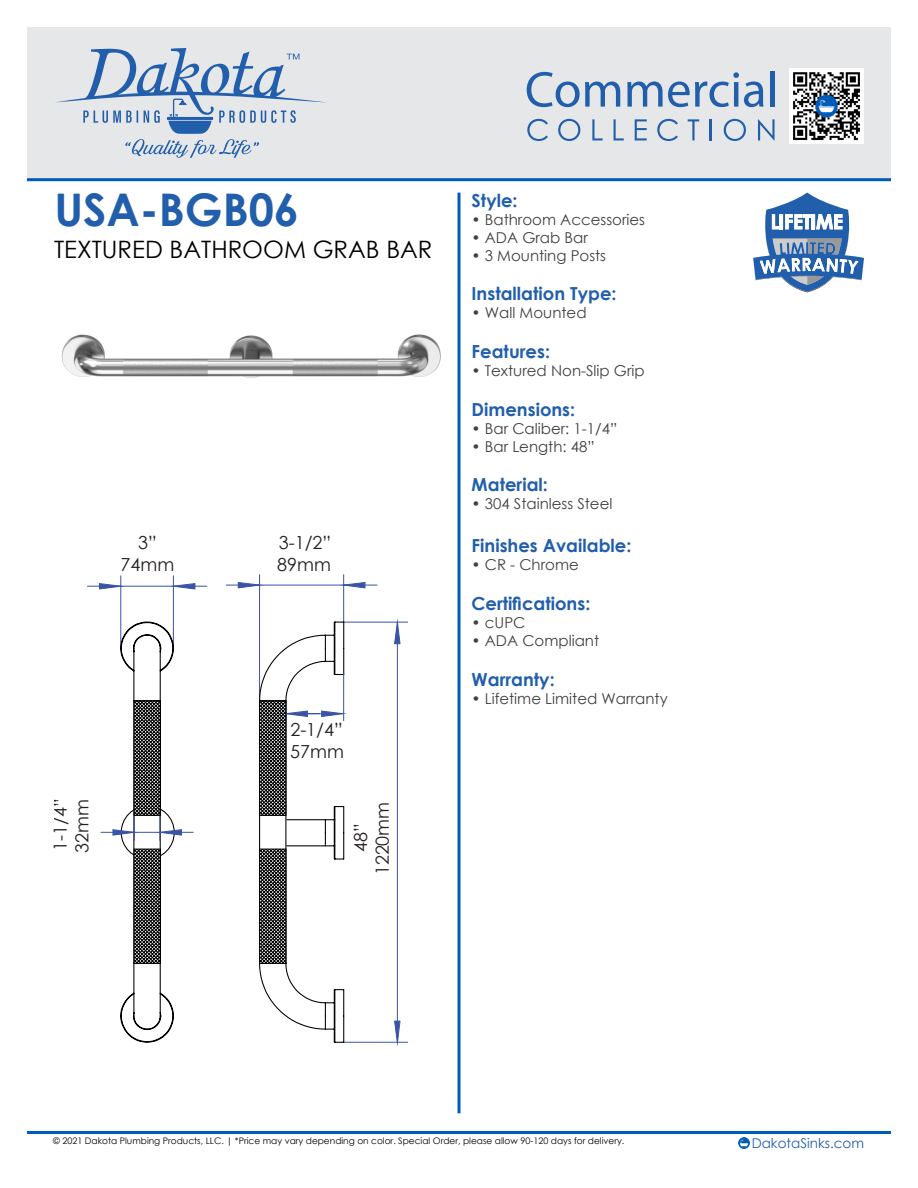
<style>
.page{position:relative;width:918px;height:1188px;background:#fff}
.page>*{position:absolute;margin:0;border:0;box-sizing:border-box;transform-origin:0 0}
.t1{font:700 45px "Century Gothic";color:#215eac}
.t2{font:24px "Century Gothic";color:#000}
.t3{font:700 18px "Century Gothic";color:#215eac}
.t4{font:18px/21.6px "Century Gothic";color:#252021}
.t5{font:15px "Century Gothic";color:#414142}
.t6{font:13.5px "Century Gothic";color:#215eac}
.t7{font:9px "Century Gothic";color:#000}
</style>
<div class="page">
<div style="left:27px;top:27px;width:864px;height:151px;background:#e6e7e8"></div>
<hr style="left:27px;top:178px;width:864px;height:3px;background:#005cb9">
<hr style="left:27px;top:1131px;width:864px;height:3px;background:#005cb9">
<svg style="left:739px;top:1138px;width:10px;height:10px"></svg>
<svg style="left:55px;top:48px;width:272px;height:110px"></svg>
<img style="left:61px;top:334px;width:380px;height:44px">
<svg style="left:753px;top:193px;width:111px;height:99px"></svg>
<img style="left:790px;top:69px;width:74px;height:74px">
<hr style="left:457px;top:193px;width:3px;height:920px;background:#005cb9">
<svg style="left:527px;top:119px;width:21px;height:22px"></svg>
<svg style="left:558px;top:119px;width:22px;height:22px"></svg>
<svg style="left:592px;top:119px;width:11px;height:21px"></svg>
<svg style="left:614px;top:119px;width:10px;height:21px"></svg>
<svg style="left:635px;top:119px;width:12px;height:21px"></svg>
<svg style="left:657px;top:119px;width:21px;height:22px"></svg>
<svg style="left:688px;top:119px;width:11px;height:21px"></svg>
<hr style="left:710px;top:119px;width:2px;height:21px;background:#215eac">
<svg style="left:724px;top:119px;width:22px;height:22px"></svg>
<svg style="left:758px;top:119px;width:17px;height:21px"></svg>
<svg style="left:527px;top:72px;width:93px;height:35px"></svg>
<svg style="left:627px;top:72px;width:136px;height:35px"></svg>
<div style="left:770px;top:71px;width:5px;height:36px;background:#215eac"></div>
<hr style="left:344px;top:622px;width:64px;height:1px;background:#3a53a4">
<hr style="left:344px;top:1042px;width:64px;height:1px;background:#3a53a4">
<hr style="left:173px;top:576px;width:1px;height:72px;background:#3a53a4">
<hr style="left:120px;top:576px;width:1px;height:72px;background:#3a53a4">
<hr style="left:343px;top:575px;width:1px;height:47px;background:#3a53a4">
<hr style="left:259px;top:575px;width:1px;height:126px;background:#3a53a4">
<hr style="left:344px;top:585px;width:33px;height:1px;background:#3a53a4">
<hr style="left:226px;top:585px;width:34px;height:1px;background:#3a53a4">
<svg style="left:238px;top:583px;width:127px;height:5px"></svg>
<svg style="left:395px;top:622px;width:5px;height:420px"></svg>
<svg style="left:120px;top:621px;width:225px;height:422px"></svg>
<hr style="left:173px;top:586px;width:34px;height:1px;background:#3a53a4">
<hr style="left:87px;top:586px;width:34px;height:1px;background:#3a53a4">
<svg style="left:99px;top:583px;width:97px;height:7px"></svg>
<hr style="left:160px;top:832px;width:33px;height:1px;background:#3a53a4">
<hr style="left:101px;top:832px;width:33px;height:1px;background:#3a53a4">
<svg style="left:112px;top:829px;width:70px;height:7px"></svg>
<hr style="left:160px;top:810px;width:1px;height:30px;background:#3a53a4">
<hr style="left:134px;top:810px;width:1px;height:30px;background:#3a53a4">
<hr style="left:343px;top:673px;width:1px;height:48px;background:#3a53a4">
<div style="left:259px;top:700px;width:27px;height:116px;border:1px solid #000101"></div>
<svg style="left:136px;top:702px;width:23px;height:112px;background:#494949"></svg>
<div style="left:134px;top:700px;width:27px;height:116px;border:1px solid #000101"></div>
<svg style="left:260px;top:701px;width:85px;height:262px"></svg>
<div style="left:259px;top:849px;width:27px;height:115px;border:1px solid #000101"></div>
<svg style="left:136px;top:851px;width:23px;height:111px;background:#494949"></svg>
<div style="left:134px;top:849px;width:27px;height:115px;border:1px solid #000101"></div>
<h1 class="t1" style="left:54px;top:176px;width:246px">USA-BGB06</h1>
<h2 class="t2" style="left:54px;top:233px;width:380px">TEXTURED BATHROOM GRAB BAR</h2>
<p class="t4" style="left:121px;top:531px;width:55px;text-align:center">3”<br>74mm</p>
<p class="t4" style="left:49px;top:853px;width:56px;rotate:-90deg">1-1/4”<br>32mm</p>
<p class="t4" style="left:277px;top:531px;width:56px">3-1/2”<br>89mm</p>
<p class="t4" style="left:290px;top:719px;width:55px">2-1/4”<br>57mm</p>
<p class="t4" style="left:350px;top:875px;width:75px;text-align:center;rotate:-90deg">48”<br>1220mm</p>
<p class="t3" style="left:472px;top:187px;width:48px">Style:</p>
<p class="t5" style="left:472px;top:209px;width:175px">• Bathroom Accessories</p>
<p class="t5" style="left:472px;top:227px;width:118px">• ADA Grab Bar</p>
<p class="t5" style="left:472px;top:245px;width:136px">• 3 Mounting Posts</p>
<p class="t3" style="left:472px;top:280px;width:147px">Installation Type:</p>
<p class="t5" style="left:472px;top:303px;width:117px">• Wall Mounted</p>
<p class="t3" style="left:472px;top:338px;width:80px">Features:</p>
<p class="t5" style="left:472px;top:360px;width:175px">• Textured Non-Slip Grip</p>
<p class="t3" style="left:472px;top:395px;width:105px">Dimensions:</p>
<p class="t5" style="left:472px;top:418px;width:147px">• Bar Caliber: 1-1/4”</p>
<p class="t5" style="left:472px;top:436px;width:125px">• Bar Length: 48”</p>
<p class="t3" style="left:472px;top:471px;width:78px">Material:</p>
<p class="t5" style="left:472px;top:493px;width:142px">• 304 Stainless Steel</p>
<p class="t3" style="left:472px;top:532px;width:161px">Finishes Available:</p>
<p class="t5" style="left:472px;top:555px;width:109px">• CR - Chrome</p>
<p class="t3" style="left:472px;top:590px;width:120px">Certifications:</p>
<p class="t5" style="left:472px;top:612px;width:55px">• cUPC</p>
<p class="t5" style="left:472px;top:630px;width:129px">• ADA Compliant</p>
<p class="t3" style="left:472px;top:665px;width:85px">Warranty:</p>
<p class="t5" style="left:472px;top:688px;width:198px">• Lifetime Limited Warranty</p>
<p class="t7" style="left:53px;top:1135px;width:573px">© 2021 Dakota Plumbing Products, LLC. | *Price may vary depending on color. Special Order, please allow 90-120 days for delivery.</p>
<p class="t6" style="left:752px;top:1133px;width:114px">DakotaSinks.com</p>
</div>
